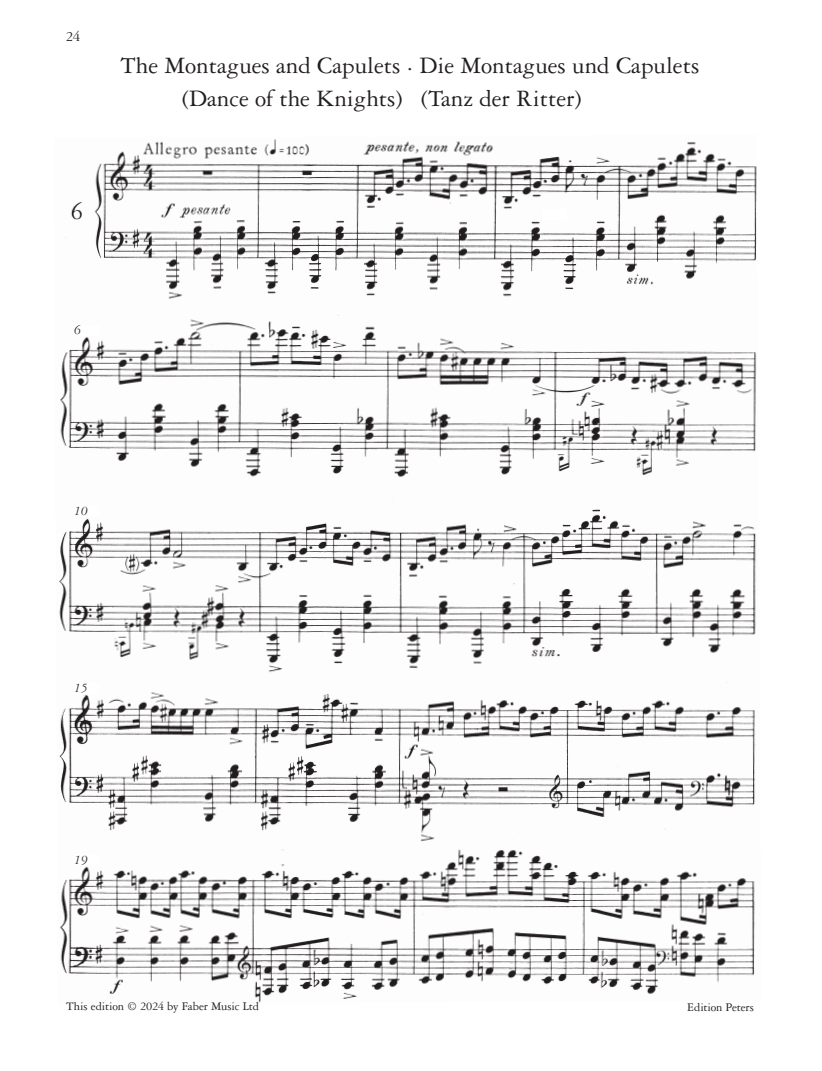
<style>
.page{position:relative;width:822px;height:1071px;background:#fff}
.page>*{position:absolute;margin:0;border:0;box-sizing:border-box;transform-origin:0 0}
.t1{font:25px/33.5px "Garamond 3 LT Std";color:#231f20}
.t2{font:15px "Garamond 3 LT Std";color:#231f20}
.t3{font:italic 13.75px "Garamond 3 LT Std";color:#231f20}
.t4{font:12.5px "Garamond 3 LT Std";letter-spacing:-.015em;color:#231f20}
</style>
<div class="page">
<img style="left:59px;top:139px;width:698px;height:864px">
<div style="left:74px;top:325px;width:25px;height:10px;background:#fff"></div>
<div style="left:74px;top:506px;width:25px;height:10px;background:#fff"></div>
<div style="left:74px;top:683px;width:25px;height:10px;background:#fff"></div>
<div style="left:74px;top:854px;width:25px;height:10px;background:#fff"></div>
<div style="left:542px;top:209px;width:24px;height:10px;background:#fff"></div>
<p class="t2" style="left:66px;top:29px;width:16px">24</p>
<p class="t1" style="left:182px;top:49px;width:518px;text-indent:-62px">The Montagues and Capulets . Die Montagues und Capulets (Dance of the Knights) (Tanz der Ritter)</p>
<p class="t3" style="left:74px;top:323px;width:8px">6</p>
<p class="t3" style="left:74px;top:503px;width:15px">10</p>
<p class="t3" style="left:74px;top:680px;width:15px">15</p>
<p class="t3" style="left:74px;top:851px;width:15px">19</p>
<p class="t4" style="left:66px;top:999px;width:194px">This edition © 2024 by Faber Music Ltd</p>
<p class="t4" style="left:687px;top:999px;width:68px">Edition Peters</p>
</div>
